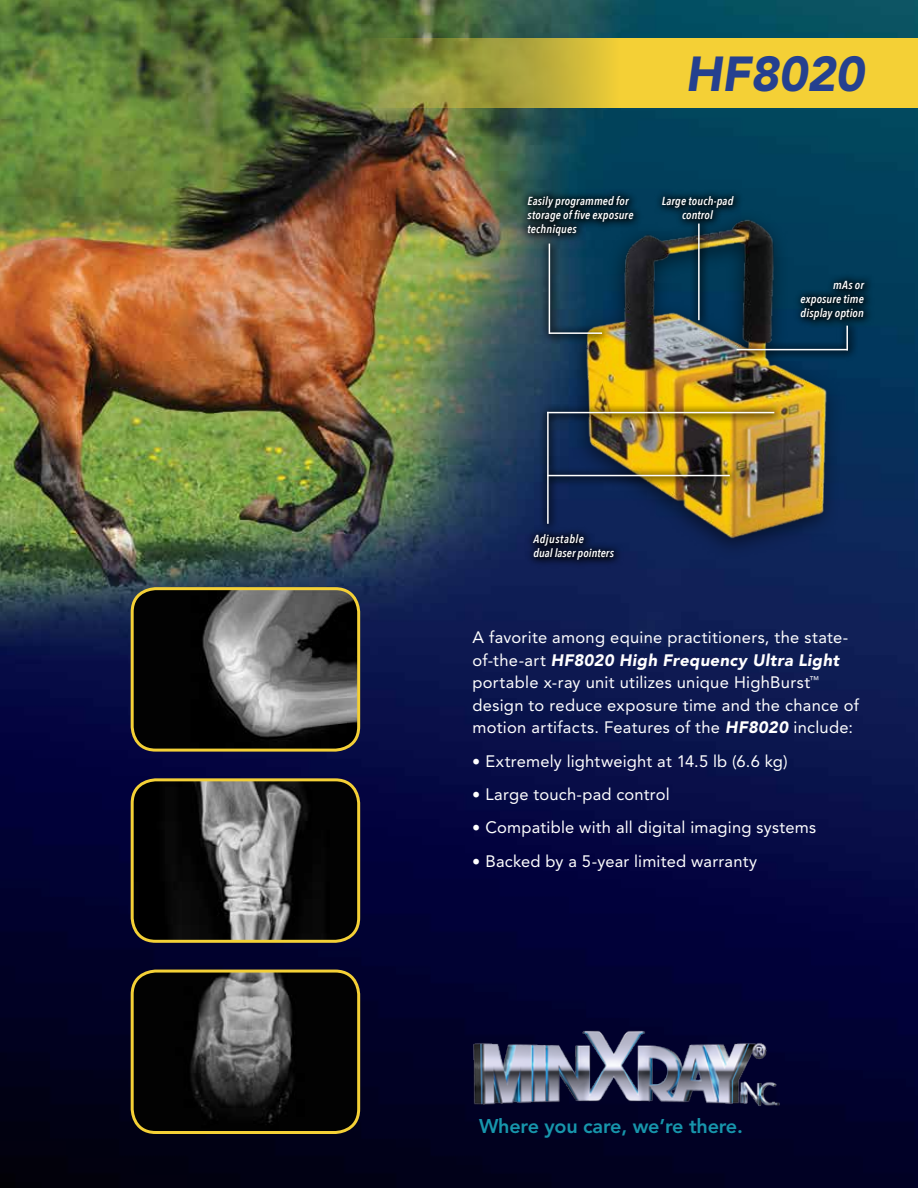
<style>
.page{position:relative;width:918px;height:1188px;background:#fff}
.page>*{position:absolute;margin:0;border:0;box-sizing:border-box;transform-origin:0 0}
.t1{font:italic 900 48.75px "Avenir";letter-spacing:-.01em;color:#25408f}
.t2{font:800 19.8px "Avenir";letter-spacing:-.01em;color:#1796ac}
.t3{font:16.5px/22.5px "Avenir";letter-spacing:.015em;color:#fff}
.t4{font:italic 600 11.7px/14px "Avenir Next Condensed";letter-spacing:.015em;color:#fff}
.s1{font-weight:900;font-style:italic}
.s2{font-family:"Tahoma"}
</style>
<div class="page">
<img style="left:0;top:0;width:918px;height:1188px">
<svg style="left:360px;top:39px;width:558px;height:69px;background:#cdb938"></svg>
<img style="left:467px;top:1024px;width:319px;height:98px">
<img style="left:132px;top:971px;width:227px;height:161px">
<div style="left:131px;top:970px;width:229px;height:164px;border:3px solid #f4d036;border-radius:24px"></div>
<img style="left:132px;top:780px;width:227px;height:161px">
<div style="left:131px;top:778px;width:229px;height:165px;border:3px solid #f4d036;border-radius:24px"></div>
<img style="left:132px;top:589px;width:227px;height:161px">
<div style="left:131px;top:587px;width:229px;height:165px;border:3px solid #f4d036;border-radius:24px"></div>
<img style="left:436px;top:114px;width:482px;height:453px">
<img style="left:520px;top:188px;width:354px;height:381px">
<hr style="left:549px;top:244px;width:1px;height:90px;background:#fff">
<hr style="left:549px;top:332px;width:53px;height:2px;background:#fff">
<hr style="left:698px;top:224px;width:2px;height:96px;background:#fff">
<hr style="left:846px;top:326px;width:2px;height:24px;background:#fff">
<hr style="left:737px;top:349px;width:111px;height:1px;background:#fff">
<hr style="left:547px;top:475px;width:183px;height:1px;background:#fff">
<hr style="left:547px;top:412px;width:227px;height:1px;background:#fff">
<hr style="left:547px;top:412px;width:2px;height:112px;background:#fff">
<h1 class="t1" style="left:685px;top:45px;width:180px">HF8020</h1>
<p class="t4" style="left:528px;top:194px;width:107px">Easily programmed for storage of five exposure techniques</p>
<p class="t4" style="left:662px;top:194px;width:73px;text-align:center">Large touch-pad control</p>
<p class="t4" style="left:800px;top:278px;width:65px;text-align:justify;text-indent:33px">mAs or exposure time display option</p>
<p class="t4" style="left:533px;top:532px;width:82px">Adjustable<br>dual laser pointers</p>
<p class="t3" style="left:472px;top:626px;width:388px">A favorite among equine practitioners, the state&shy;of-the-art <span class="s1">HF8020 High Frequency Ultra Light </span>portable x-ray unit utilizes unique HighBurst<sup>™ </sup>design to reduce exposure time and the chance of motion artifacts. Features of the <span class="s1">HF8020</span> include:</p>
<p class="t3" style="left:472px;top:750px;width:317px"><span class="s2">•</span> Extremely lightweight at 14.5 lb (6.6 kg)</p>
<p class="t3" style="left:472px;top:783px;width:199px"><span class="s2">•</span> Large touch-pad control</p>
<p class="t3" style="left:472px;top:816px;width:345px"><span class="s2">•</span> Compatible with all digital imaging systems</p>
<p class="t3" style="left:472px;top:850px;width:286px"><span class="s2">•</span> Backed by a 5-year limited warranty</p>
<p class="t2" style="left:479px;top:1114px;width:265px">Where you care, we’re there.</p>
</div>
